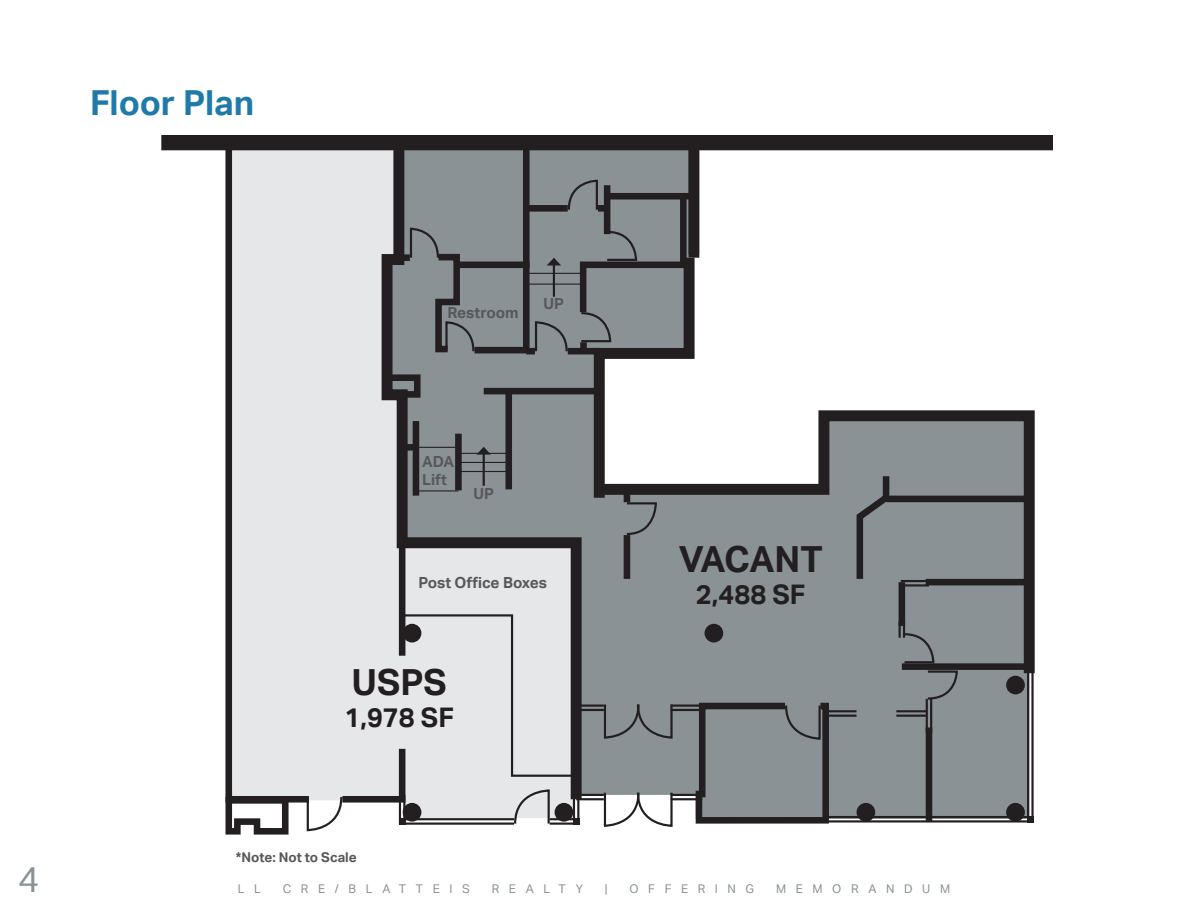
<style>
.page{position:relative;width:1188px;height:918px;background:#fff}
.page>*{position:absolute;margin:0;border:0;box-sizing:border-box;transform-origin:0 0}
.Table_Headers_-_7pt{font:700 36px "Aktiv Grotesk";color:#231f20}
.t1{font:36px "Aktiv Grotesk";color:#8a9296}
.Titles_-_Blue{font:700 34.5px "Aktiv Grotesk";color:#207aa9}
.Table_Headers_-_7pt-2{font:700 27px "Aktiv Grotesk";color:#231f20}
.Table_Headers_-_7pt-3{font:700 15.3px "Aktiv Grotesk";color:#57585a}
.Table_Headers_-_7pt-4{font:700 13.5px "Aktiv Grotesk";color:#57585a}
.t2{font:12px "Aktiv Grotesk";letter-spacing:.8em;color:#8a9296}
</style>
<div class="page">
<div style="left:315px;top:150px;width:61px;height:463px;background:#e6e7e9"></div>
<svg style="left:587px;top:150px;width:442px;height:651px"></svg>
<div style="left:161px;top:135px;width:892px;height:15px;background:#231f20"></div>
<svg style="left:376px;top:150px;width:211px;height:651px;background:#c0c1c3"></svg>
<svg style="left:588px;top:405px;width:447px;height:279px;background:#8d9296"></svg>
<div style="left:624px;top:535px;width:6px;height:44px;background:#231f20"></div>
<hr style="left:576px;top:794px;width:28px;height:2px;background:#231f20">
<hr style="left:576px;top:798px;width:28px;height:2px;background:#231f20">
<hr style="left:671px;top:794px;width:31px;height:2px;background:#231f20">
<hr style="left:671px;top:798px;width:31px;height:2px;background:#231f20">
<hr style="left:901px;top:584px;width:28px;height:3px;background:#231f20">
<hr style="left:901px;top:580px;width:28px;height:2px;background:#231f20">
<svg style="left:603px;top:791px;width:71px;height:36px"></svg>
<svg style="left:603px;top:702px;width:71px;height:38px;background:#7c8286"></svg>
<svg style="left:692px;top:621px;width:343px;height:203px;background:#81878b"></svg>
<div style="left:705px;top:624px;width:18px;height:19px;background:#231f20;border-radius:50%"></div>
<div style="left:1006px;top:676px;width:19px;height:18px;background:#231f20;border-radius:50%"></div>
<div style="left:1006px;top:803px;width:19px;height:19px;background:#231f20;border-radius:50%"></div>
<div style="left:857px;top:803px;width:18px;height:19px;background:#231f20;border-radius:50%"></div>
<hr style="left:576px;top:705px;width:28px;height:2px;background:#231f20">
<hr style="left:576px;top:709px;width:28px;height:2px;background:#231f20">
<hr style="left:671px;top:705px;width:31px;height:2px;background:#231f20">
<hr style="left:671px;top:709px;width:31px;height:2px;background:#231f20">
<div style="left:399px;top:541px;width:6px;height:115px;background:#231f20"></div>
<svg style="left:222px;top:150px;width:93px;height:653px;background:#d3d4d5"></svg>
<svg style="left:222px;top:794px;width:70px;height:41px"></svg>
<svg style="left:306px;top:613px;width:275px;height:219px;background:#d5d6d7"></svg>
<svg style="left:380px;top:150px;width:320px;height:386px;background:#898f92"></svg>
<p class="Titles_-_Blue" style="left:90px;top:83px;width:166px">Floor Plan</p>
<h1 class="t1" style="left:18px;top:859px;width:23px">4</h1>
<p class="Table_Headers_-_7pt-3" style="left:448px;top:303px;width:72px">Restroom</p>
<p class="Table_Headers_-_7pt-3" style="left:543px;top:294px;width:22px">UP</p>
<p class="Table_Headers_-_7pt-3" style="left:422px;top:453px;width:34px">ADA</p>
<p class="Table_Headers_-_7pt-3" style="left:422px;top:471px;width:26px">Lift</p>
<p class="Table_Headers_-_7pt-3" style="left:474px;top:485px;width:22px">UP</p>
<p class="Table_Headers_-_7pt-3" style="left:418px;top:573px;width:130px">Post Office Boxes</p>
<p class="Table_Headers_-_7pt" style="left:352px;top:662px;width:96px">USPS</p>
<p class="Table_Headers_-_7pt-2" style="left:344px;top:702px;width:111px">1,978 SF</p>
<p class="Table_Headers_-_7pt-4" style="left:236px;top:849px;width:122px">*Note: Not to Scale</p>
<p class="Table_Headers_-_7pt" style="left:679px;top:538px;width:145px">VACANT</p>
<p class="Table_Headers_-_7pt-2" style="left:696px;top:579px;width:111px">2,488 SF</p>
<p class="t2" style="left:238px;top:882px;width:25px">L L</p>
<p class="t2" style="left:283px;top:882px;width:189px">CRE/BLATTEIS</p>
<p class="t2" style="left:492px;top:882px;width:93px">REALTY</p>
<p class="t2" style="left:605px;top:882px;width:4px">|</p>
<p class="t2" style="left:630px;top:882px;width:126px">OFFERING</p>
<p class="t2" style="left:776px;top:882px;width:176px">MEMORANDUM</p>
</div>
